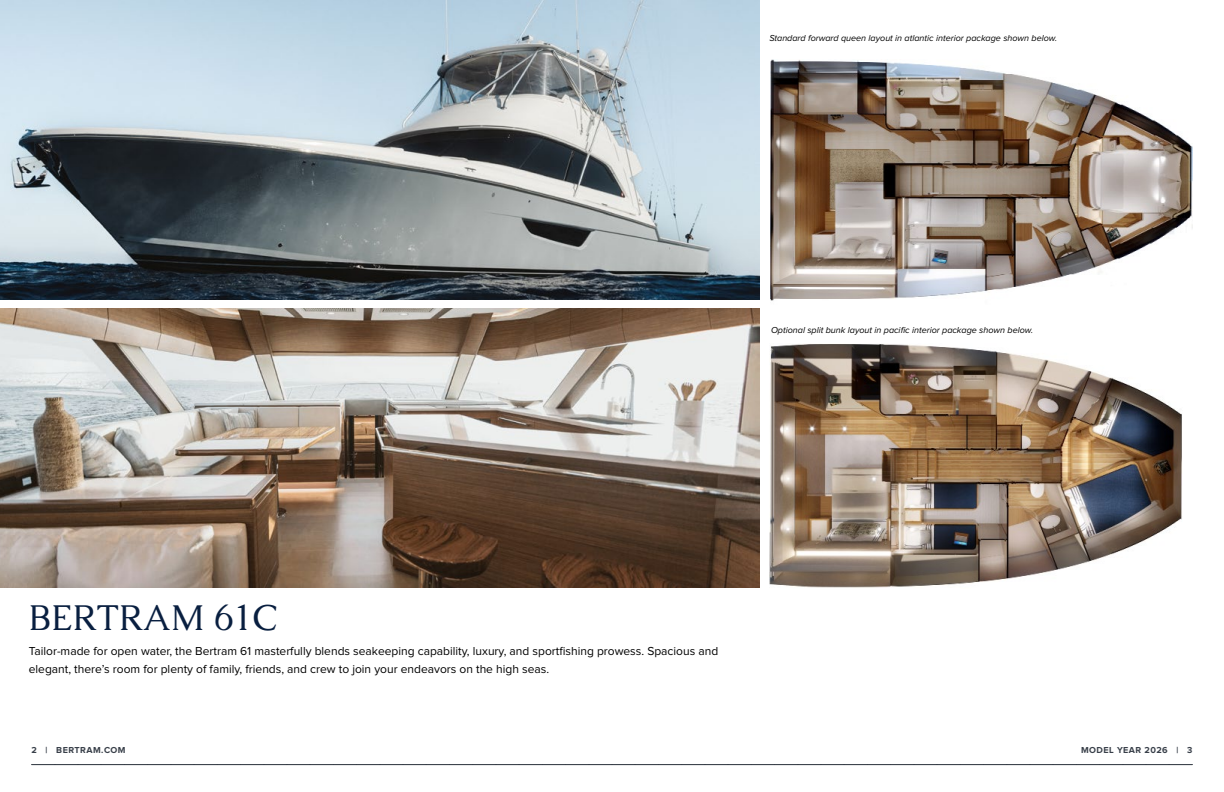
<style>
.page{position:relative;width:1224px;height:792px;background:#fff}
.page>*{position:absolute;margin:0;border:0;box-sizing:border-box;transform-origin:0 0}
.t1{font:36px "Caudex";color:#091f40}
.t2{font:12px/18px "Proxima Nova";color:#000}
.t3{font:italic 9px "Proxima Nova";color:#000}
.t4{font:700 9px "Proxima Nova";letter-spacing:.05em;color:#383f49}
</style>
<div class="page">
<svg style="left:32px;top:764px;width:1160px;height:1px"></svg>
<img style="left:769px;top:344px;width:413px;height:244px">
<img style="left:770px;top:59px;width:423px;height:242px">
<img style="left:0;top:0;width:760px;height:300px">
<img style="left:0;top:308px;width:760px;height:280px">
<p class="t3" style="left:769px;top:33px;width:289px">Standard forward queen layout in atlantic interior package shown below.</p>
<p class="t3" style="left:771px;top:325px;width:264px">Optional split bunk layout in pacific interior package shown below.</p>
<h1 class="t1" style="left:29px;top:594px;width:250px">BERTRAM 61C</h1>
<p class="t2" style="left:29px;top:643px;width:691px">Tailor-made for open water, the Bertram 61 masterfully blends seakeeping capability, luxury, and sportfishing prowess. Spacious and elegant, there’s room for plenty of family, friends, and crew to join your endeavors on the high seas.</p>
<p class="t4" style="left:32px;top:745px;width:96px">2 | BERTRAM.COM</p>
<p class="t4" style="left:1081px;top:745px;width:113px">MODEL YEAR 2026 | 3</p>
</div>
